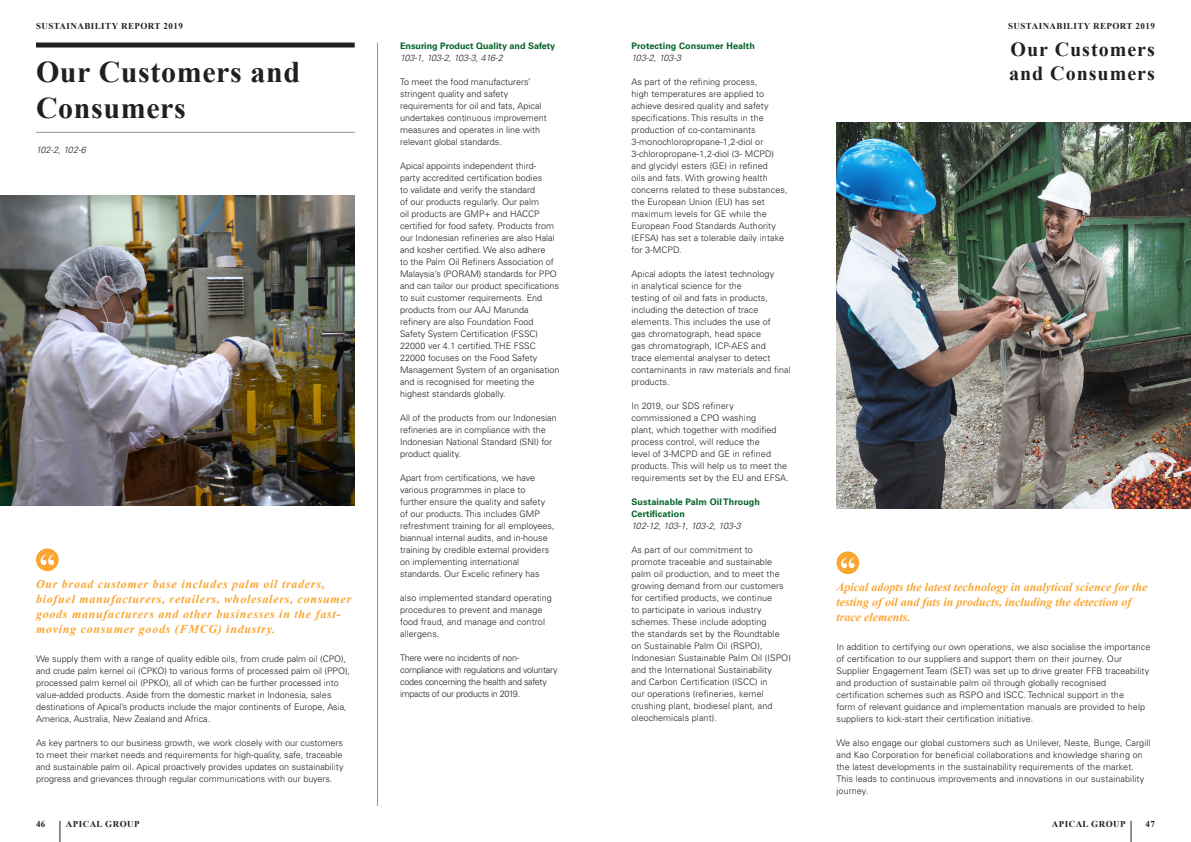
<style>
.page{position:relative;width:1191px;height:842px;background:#fff}
.page>*{position:absolute;margin:0;border:0;box-sizing:border-box;transform-origin:0 0}
.t1{font:700 30px/36px "Times New Roman";letter-spacing:.02em;color:#231f20}
.t2{font:700 20px/24px "Times New Roman";letter-spacing:.05em;color:#231f20}
.t3{font:italic 700 12px/15px "Times New Roman";letter-spacing:.06em;color:#faa633}
.t4{font:italic 700 12px/15px "Times New Roman";color:#faa633}
.t5{font:300 9px/12px "Univers LT Std";letter-spacing:.01em;color:#231f20}
.t6{font:300 9px/12px "Univers LT Std";letter-spacing:-.03em;color:#231f20}
.t7{font:700 9px/12px "Univers LT Std";letter-spacing:.01em;color:#016226}
.t8{font:700 9px "Times New Roman";letter-spacing:.05em;color:#231f20}
.t9{font:italic 300 9px "Univers LT Std";letter-spacing:-.04em;color:#231f20}
</style>
<div class="page">
<svg style="left:60px;top:821px;width:1px;height:21px"></svg>
<svg style="left:1130px;top:821px;width:1px;height:21px"></svg>
<img style="left:0;top:196px;width:355px;height:309px">
<div style="left:36px;top:43px;width:319px;height:5px;background:#231f20"></div>
<hr style="left:36px;top:132px;width:319px;height:1px;background:#939598">
<hr style="left:377px;top:43px;width:1px;height:763px;background:#939598">
<div style="left:36px;top:548px;width:23px;height:23px;background:#faa633;border-radius:50%"></div>
<svg style="left:41px;top:554px;width:13px;height:11px"></svg>
<div style="left:836px;top:551px;width:23px;height:23px;background:#faa633;border-radius:50%"></div>
<svg style="left:841px;top:557px;width:13px;height:11px"></svg>
<img style="left:836px;top:123px;width:355px;height:386px">
<p class="t8" style="left:36px;top:20px;width:148px">SUSTAINABILITY REPORT 2019</p>
<p class="t8" style="left:1008px;top:20px;width:148px">SUSTAINABILITY REPORT 2019</p>
<p class="t1" style="left:36px;top:53px;width:266px">Our Customers and<br>Consumers</p>
<p class="t9" style="left:36px;top:145px;width:51px">102-2, 102-6</p>
<p class="t3" style="left:36px;top:576px;width:317px">Our broad customer base includes palm oil traders, biofuel manufacturers, retailers, wholesalers, consumer goods manufacturers and other businesses in the fast&shy;moving consumer goods (FMCG) industry.</p>
<p class="t5" style="left:36px;top:653px;width:315px">We supply them with a range of quality edible oils, from crude palm oil (CPO), and crude palm kernel oil (CPKO) to various forms of processed palm oil (PPO), processed palm kernel oil (PPKO), all of which can be further processed into value-added products. Aside from the domestic market in Indonesia, sales destinations of Apical’s products include the major continents of Europe, Asia, America, Australia, New Zealand and Africa.</p>
<p class="t5" style="left:36px;top:737px;width:309px">As key partners to our business growth, we work closely with our customers to meet their market needs and requirements for high-quality, safe, traceable and sustainable palm oil. Apical proactively provides updates on sustainability progress and grievances through regular communications with our buyers.</p>
<p class="t7" style="left:400px;top:40px;width:157px">Ensuring Product Quality and Safety</p>
<p class="t9" style="left:400px;top:52px;width:104px">103-1, 103-2, 103-3, 416-2</p>
<p class="t5" style="left:400px;top:76px;width:148px">To meet the food manufacturers’ stringent quality and safety requirements for oil and fats, Apical undertakes continuous improvement measures and operates in line with relevant global standards.</p>
<p class="t5" style="left:400px;top:160px;width:161px">Apical appoints independent third-<br>party accredited certification bodies<br>to validate and verify the standard<br>of our products regularly. Our palm<br>oil products are GMP+ and HACCP certified for food safety. Products from our Indonesian refineries are also Halal and kosher certified. We also adhere<br>to the Palm Oil Refiners Association of Malaysia’s (PORAM) standards for PPO and can tailor our product specifications to suit customer requirements. End products from our AAJ Marunda refinery are also Foundation Food Safety System Certification (FSSC)<br>22000 ver 4.1 certified. THE FSSC 22000 focuses on the Food Safety Management System of an organisation and is recognised for meeting the highest standards globally.</p>
<p class="t5" style="left:400px;top:412px;width:158px">All of the products from our Indonesian refineries are in compliance with the Indonesian National Standard (SNI) for product quality.</p>
<p class="t5" style="left:400px;top:472px;width:156px">Apart from certifications, we have various programmes in place to further ensure the quality and safety of our products. This includes GMP refreshment training for all employees, biannual internal audits, and in-house training by credible external providers on implementing international standards. Our Excelic refinery has</p>
<p class="t5" style="left:400px;top:592px;width:153px">also implemented standard operating procedures to prevent and manage food fraud, and manage and control allergens.</p>
<p class="t6" style="left:400px;top:652px;width:159px">There were no incidents of non&shy;compliance with regulations and voluntary codes concerning the health and safety impacts of our products in 2019.</p>
<p class="t7" style="left:631px;top:40px;width:125px">Protecting Consumer Health</p>
<p class="t9" style="left:631px;top:52px;width:51px">103-2, 103-3</p>
<p class="t5" style="left:631px;top:76px;width:157px">As part of the refining process,<br>high temperatures are applied to achieve desired quality and safety specifications. This results in the production of co-contaminants 3-monochloropropane-1,2-diol or 3-chloropropane-1,2-diol (3- MCPD) and glycidyl esters (GE) in refined<br>oils and fats. With growing health concerns related to these substances, the European Union (EU) has set maximum levels for GE while the European Food Standards Authority (EFSA) has set a tolerable daily intake for 3-MCPD.</p>
<p class="t5" style="left:631px;top:268px;width:161px">Apical adopts the latest technology<br>in analytical science for the<br>testing of oil and fats in products, including the detection of trace elements. This includes the use of<br>gas chromatograph, head space<br>gas chromatograph, ICP-AES and<br>trace elemental analyser to detect contaminants in raw materials and final products.</p>
<p class="t5" style="left:631px;top:400px;width:159px">In 2019, our SDS refinery commissioned a CPO washing<br>plant, which together with modified process control, will reduce the<br>level of 3-MCPD and GE in refined products. This will help us to meet the requirements set by the EU and EFSA.</p>
<p class="t7" style="left:631px;top:496px;width:130px">Sustainable Palm Oil Through<br>Certification</p>
<p class="t9" style="left:631px;top:520px;width:111px">102-12, 103-1, 103-2, 103-3</p>
<p class="t5" style="left:631px;top:544px;width:161px">As part of our commitment to<br>promote traceable and sustainable palm oil production, and to meet the growing demand from our customers for certified products, we continue<br>to participate in various industry schemes. These include adopting<br>the standards set by the Roundtable on Sustainable Palm Oil (RSPO), Indonesian Sustainable Palm Oil (ISPO) and the International Sustainability<br>and Carbon Certification (ISCC) in<br>our operations (refineries, kernel crushing plant, biodiesel plant, and oleochemicals plant).</p>
<p class="t2" style="left:1009px;top:37px;width:147px">Our Customers and Consumers</p>
<p class="t4" style="left:836px;top:579px;width:313px">Apical adopts the latest technology in analytical science for the testing of oil and fats in products, including the detection of trace elements.</p>
<p class="t5" style="left:836px;top:641px;width:315px">In addition to certifying our own operations, we also socialise the importance of certification to our suppliers and support them on their journey. Our Supplier Engagement Team (SET) was set up to drive greater FFB traceability and production of sustainable palm oil through globally recognised certification schemes such as RSPO and ISCC. Technical support in the<br>form of relevant guidance and implementation manuals are provided to help suppliers to kick-start their certification initiative.</p>
<p class="t5" style="left:836px;top:737px;width:315px">We also engage our global customers such as Unilever, Neste, Bunge, Cargill and Kao Corporation for beneficial collaborations and knowledge sharing on the latest developments in the sustainability requirements of the market.<br>This leads to continuous improvements and innovations in our sustainability journey.</p>
<p class="t8" style="left:66px;top:817px;width:75px">APICAL GROUP</p>
<p class="t8" style="left:1052px;top:817px;width:75px">APICAL GROUP</p>
<p class="t8" style="left:36px;top:818px;width:11px">46</p>
<p class="t8" style="left:1145px;top:817px;width:11px">47</p>
</div>
